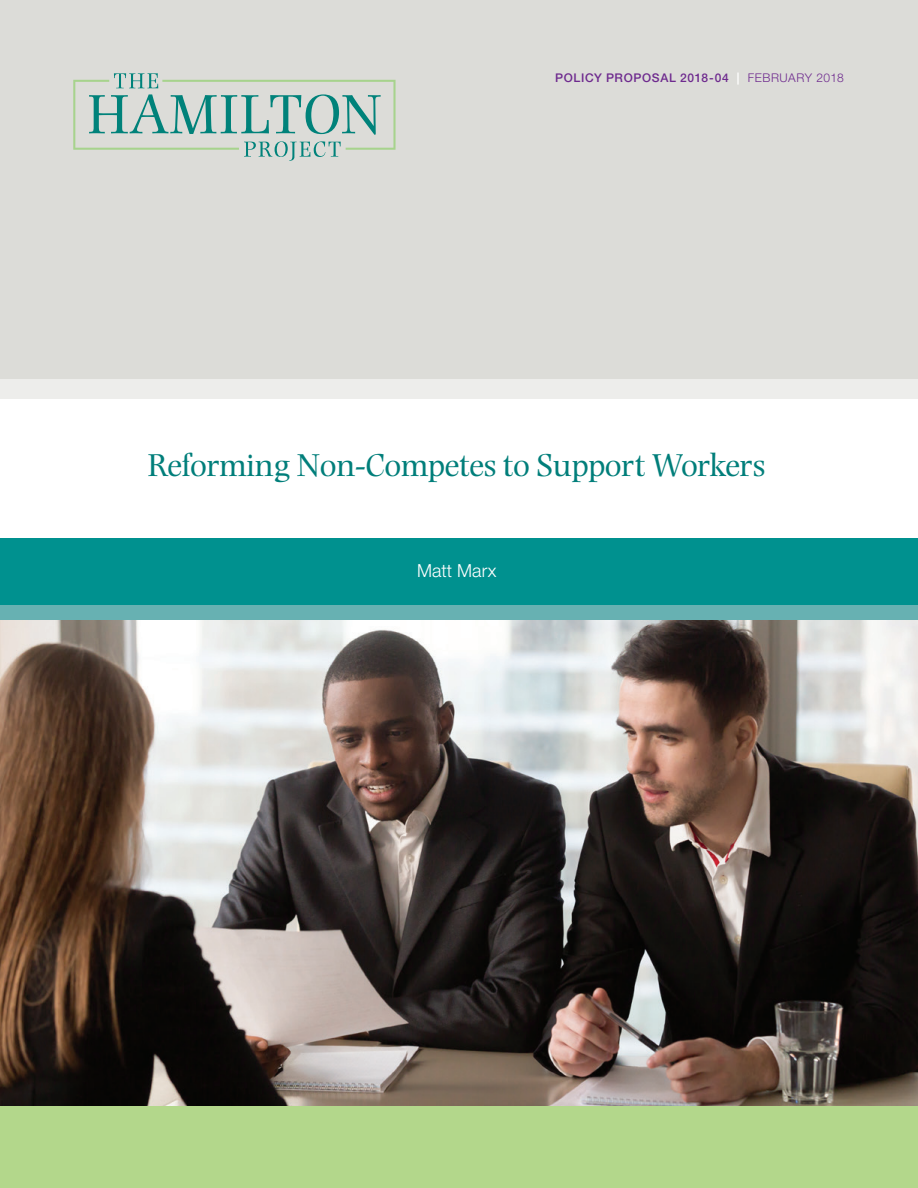
<style>
.page{position:relative;width:918px;height:1188px;background:#fff}
.page>*{position:absolute;margin:0;border:0;box-sizing:border-box;transform-origin:0 0}
.t1{font:33px "Photina MT Std";letter-spacing:-.01em;color:#007e7a}
.t2{font:300 18px "Helvetica Neue LT Std";color:#fff}
.t3{font:500 12px "Helvetica Neue LT Std";letter-spacing:.055em;color:#6e2a8e}
.s1{color:#fff}
.s2{font-weight:300}
</style>
<div class="page">
<img style="left:0;top:620px;width:918px;height:486px">
<div style="left:0;top:1106px;width:918px;height:82px;background:#b3d78b"></div>
<div style="left:0;top:0;width:918px;height:381px;background:#dcdcd8"></div>
<div style="left:0;top:538px;width:918px;height:68px;background:#00918f"></div>
<svg style="left:73px;top:73px;width:323px;height:88px"></svg>
<div style="left:0;top:379px;width:918px;height:19px;background:#ededeb"></div>
<div style="left:0;top:605px;width:918px;height:15px;background:#67b1b2"></div>
<p class="t3" style="left:555px;top:70px;width:290px">POLICY PROPOSAL 2018-04 <span class="s1">|</span> <span class="s2">FEBRUARY 2018</span></p>
<p class="t1" style="left:148px;top:446px;width:619px">Reforming Non-Competes to Support Workers</p>
<p class="t2" style="left:417px;top:560px;width:81px">Matt Marx</p>
</div>
